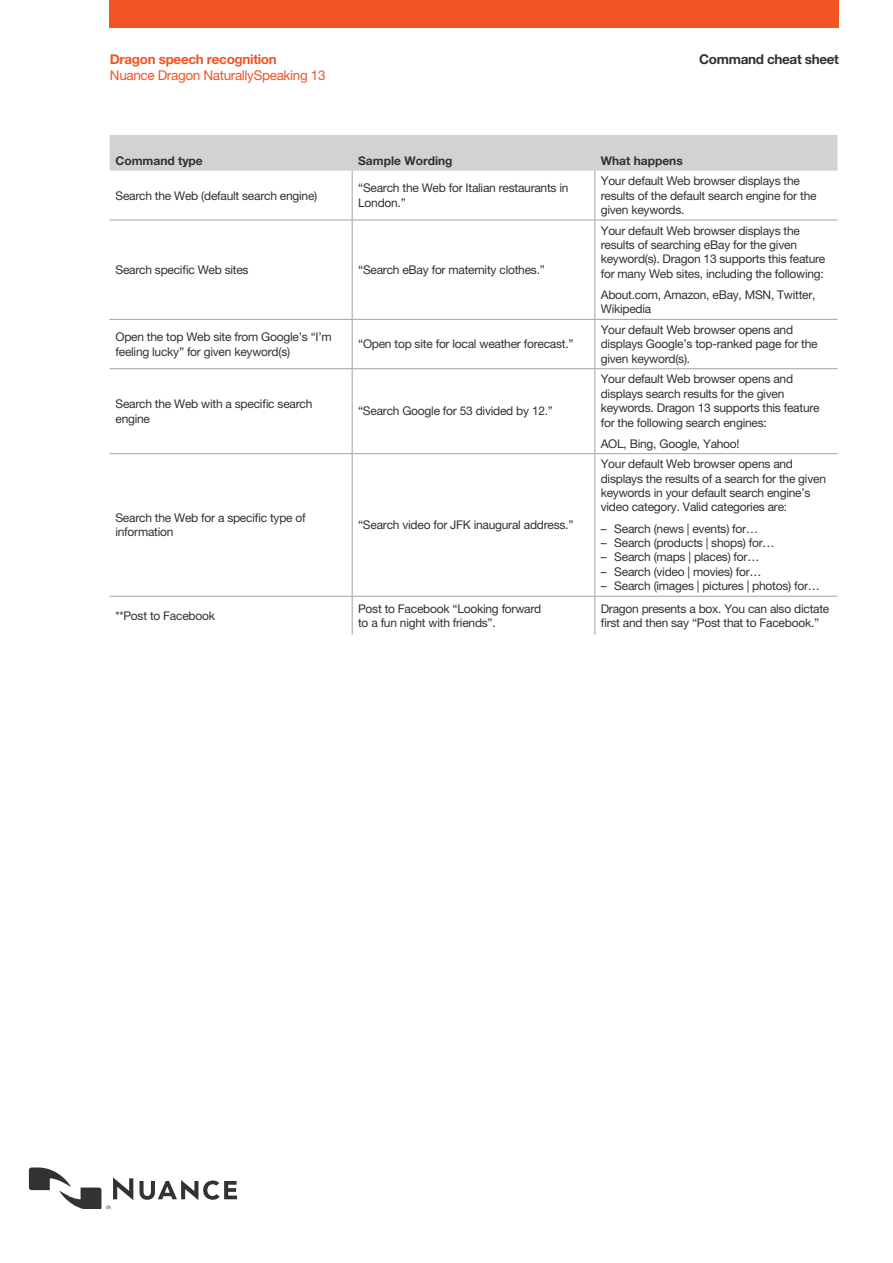
<style>
.page{position:relative;width:893px;height:1263px;background:#fff}
.page>*{position:absolute;margin:0;border:0;box-sizing:border-box;transform-origin:0 0}
.t1{font:13.5px "Helvetica Neue LT Pro";letter-spacing:-.025em;color:#f15422}
.t2{font:700 13.5px "Helvetica Neue LT Pro";letter-spacing:-.025em;color:#f15422}
.t3{font:700 13.5px "Helvetica Neue LT Pro";letter-spacing:-.025em;color:#323131}
.t4{font:12px/14.4px "Helvetica Neue LT Pro";letter-spacing:-.02em;color:#303131}
.t5{font:700 12px "Helvetica Neue LT Pro";color:#303131}
</style>
<div class="page">
<div style="left:110px;top:0;width:729px;height:27px;background:#f15422"></div>
<div style="left:110px;top:135px;width:727px;height:36px;background:#d1d2d2"></div>
<hr style="left:352px;top:171px;width:1px;height:49px;background:#a0a3a8">
<hr style="left:594px;top:171px;width:1px;height:49px;background:#a0a3a8">
<hr style="left:110px;top:220px;width:242px;height:1px;background:#a0a3a8">
<hr style="left:352px;top:220px;width:243px;height:1px;background:#a0a3a8">
<hr style="left:352px;top:220px;width:1px;height:99px;background:#a0a3a8">
<hr style="left:595px;top:220px;width:242px;height:1px;background:#a0a3a8">
<hr style="left:594px;top:220px;width:1px;height:99px;background:#a0a3a8">
<hr style="left:110px;top:319px;width:242px;height:1px;background:#a0a3a8">
<hr style="left:352px;top:319px;width:243px;height:1px;background:#a0a3a8">
<hr style="left:352px;top:320px;width:1px;height:48px;background:#a0a3a8">
<hr style="left:595px;top:319px;width:242px;height:1px;background:#a0a3a8">
<hr style="left:594px;top:320px;width:1px;height:48px;background:#a0a3a8">
<hr style="left:110px;top:368px;width:242px;height:1px;background:#a0a3a8">
<hr style="left:352px;top:368px;width:243px;height:1px;background:#a0a3a8">
<hr style="left:352px;top:369px;width:1px;height:84px;background:#a0a3a8">
<hr style="left:595px;top:368px;width:242px;height:1px;background:#a0a3a8">
<hr style="left:594px;top:369px;width:1px;height:84px;background:#a0a3a8">
<hr style="left:110px;top:453px;width:242px;height:1px;background:#a0a3a8">
<hr style="left:352px;top:453px;width:243px;height:1px;background:#a0a3a8">
<hr style="left:352px;top:454px;width:1px;height:142px;background:#a0a3a8">
<hr style="left:595px;top:453px;width:242px;height:1px;background:#a0a3a8">
<hr style="left:594px;top:454px;width:1px;height:142px;background:#a0a3a8">
<hr style="left:110px;top:596px;width:242px;height:1px;background:#a0a3a8">
<hr style="left:352px;top:596px;width:243px;height:1px;background:#a0a3a8">
<hr style="left:352px;top:597px;width:1px;height:38px;background:#a0a3a8">
<hr style="left:595px;top:596px;width:242px;height:1px;background:#a0a3a8">
<hr style="left:594px;top:597px;width:1px;height:38px;background:#a0a3a8">
<svg style="left:139px;top:1180px;width:98px;height:20px"></svg>
<svg style="left:29px;top:1167px;width:104px;height:42px"></svg>
<p class="t2" style="left:110px;top:50px;width:168px">Dragon speech recognition</p>
<p class="t3" style="left:699px;top:51px;width:141px">Command cheat sheet</p>
<p class="t1" style="left:110px;top:67px;width:217px">Nuance Dragon NaturallySpeaking 13</p>
<p class="t5" style="left:116px;top:153px;width:89px">Command type</p>
<p class="t5" style="left:358px;top:153px;width:96px">Sample Wording</p>
<p class="t5" style="left:601px;top:153px;width:84px">What happens</p>
<p class="t4" style="left:115px;top:188px;width:203px">Search the Web (default search engine)</p>
<p class="t4" style="left:358px;top:181px;width:212px">“Search the Web for Italian restaurants in<br>London.”</p>
<p class="t4" style="left:601px;top:174px;width:217px">Your default Web browser displays the results of the default search engine for the given keywords.</p>
<p class="t4" style="left:115px;top:262px;width:135px">Search specific Web sites</p>
<p class="t4" style="left:358px;top:262px;width:188px">“Search eBay for maternity clothes.”</p>
<p class="t4" style="left:115px;top:329px;width:218px">Open the top Web site from Google’s “I’m feeling lucky” for given keyword(s)</p>
<p class="t4" style="left:358px;top:337px;width:217px">“Open top site for local weather forecast.”</p>
<p class="t4" style="left:115px;top:397px;width:198px">Search the Web with a specific search engine</p>
<p class="t4" style="left:358px;top:404px;width:196px">“Search Google for 53 divided by 12.”</p>
<p class="t4" style="left:115px;top:510px;width:192px">Search the Web for a specific type of information</p>
<p class="t4" style="left:358px;top:518px;width:217px">“Search video for JFK inaugural address.”</p>
<p class="t4" style="left:601px;top:223px;width:226px">Your default Web browser displays the results of searching eBay for the given keyword(s). Dragon 13 supports this feature for many Web sites, including the following:</p>
<p class="t4" style="left:601px;top:287px;width:216px">About.com, Amazon, eBay, MSN, Twitter,<br>Wikipedia</p>
<p class="t4" style="left:601px;top:322px;width:218px">Your default Web browser opens and displays Google’s top-ranked page for the given keyword(s).</p>
<p class="t4" style="left:601px;top:372px;width:220px">Your default Web browser opens and displays search results for the given keywords. Dragon 13 supports this feature for the following search engines:</p>
<p class="t4" style="left:601px;top:436px;width:140px">AOL, Bing, Google, Yahoo!</p>
<p class="t4" style="left:601px;top:457px;width:227px">Your default Web browser opens and displays the results of a search for the given keywords in your default search engine’s video category. Valid categories are:</p>
<p class="t4" style="left:601px;top:521px;width:159px">– Search (news | events) for…</p>
<p class="t4" style="left:601px;top:535px;width:175px">– Search (products | shops) for…</p>
<p class="t4" style="left:601px;top:550px;width:160px">– Search (maps | places) for…</p>
<p class="t4" style="left:601px;top:564px;width:162px">– Search (video | movies) for…</p>
<p class="t4" style="left:601px;top:578px;width:221px">– Search (images | pictures | photos) for…</p>
<p class="t4" style="left:115px;top:608px;width:101px">**Post to Facebook</p>
<p class="t4" style="left:358px;top:601px;width:185px">Post to Facebook “Looking forward to a fun night with friends”.</p>
<p class="t4" style="left:601px;top:601px;width:230px">Dragon presents a box. You can also dictate first and then say “Post that to Facebook.”</p>
</div>
